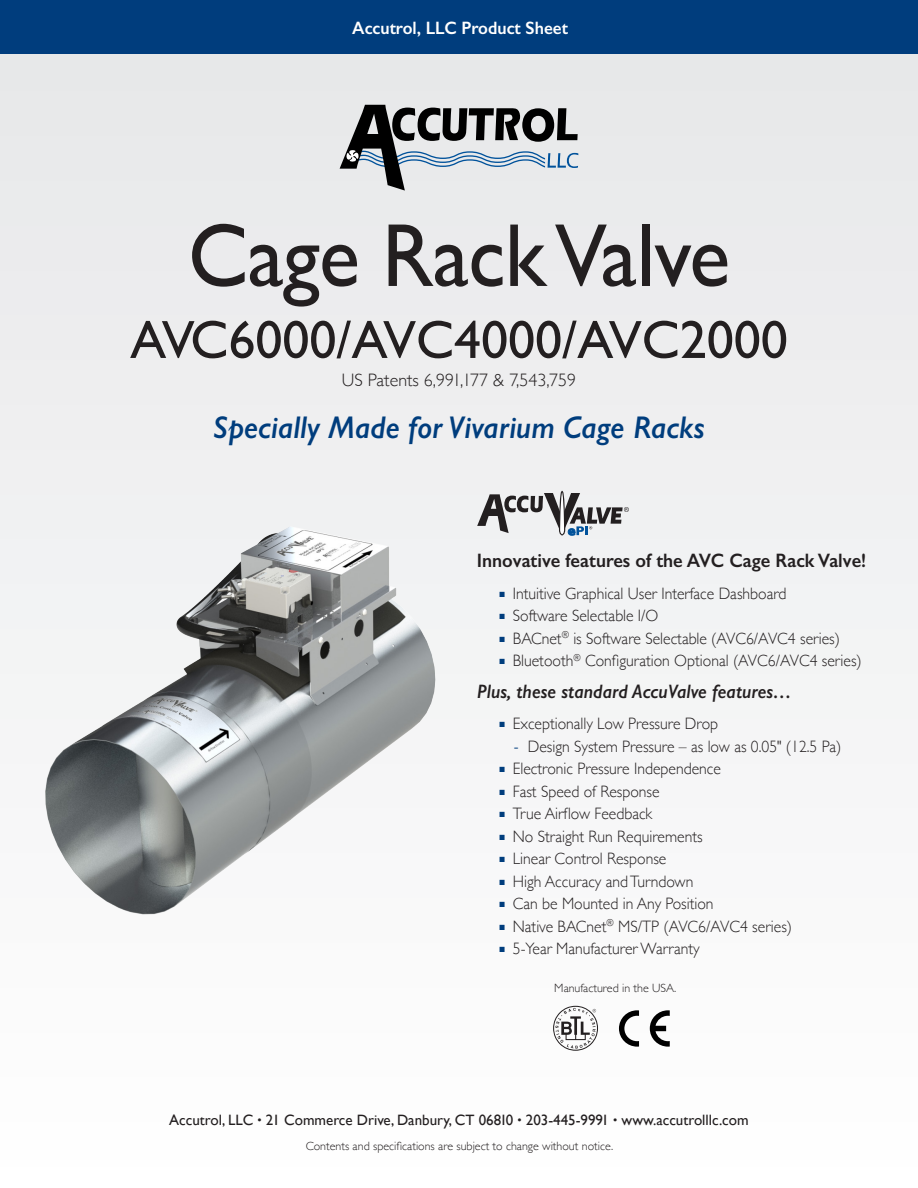
<style>
.page{position:relative;width:918px;height:1188px;background:#fff}
.page>*{position:absolute;margin:0;border:0;box-sizing:border-box;transform-origin:0 0}
.CoverTitle{font:90px "Gill Sans";letter-spacing:-.01em;color:#231f20;scale:.95 1}
.CoverModel{font:54px "Gill Sans";color:#231f20}
.CoverEmphasis{font:italic 600 31.5px "Gill Sans";color:#003d7d;scale:.95 1}
.Subhead1{font:600 19.5px "Gill Sans";color:#231f20;scale:.95 1}
.Subhead1-2{font:italic 600 19.5px "Gill Sans";color:#231f20;scale:.95 1}
.CoverPatent{font:300 18px "Gill Sans";color:#231f20}
.t1{font:600 18px "Gill Sans";color:#fff;scale:.95 1}
.t2{font:300 16.5px "Gill Sans";color:#231f20;scale:.95 1}
.t3{font:15px "Gill Sans";color:#231f20}
.CoverNote{font:300 12px "Gill Sans";color:#231f20}
.s1{color:#003d7d}
.s2{font-weight:700;font-size:7.5px;color:#003d7d}
.s3{font-size:12px}
</style>
<div class="page">
<div style="left:0;top:50px;width:918px;height:1138px;background:linear-gradient(to right,#f2f2f3,#f3f3f4)"></div>
<svg style="left:340px;top:105px;width:238px;height:86px;background:#a0a5a8"></svg>
<div style="left:0;top:0;width:918px;height:54px;background:#003d7d"></div>
<img style="left:0;top:490px;width:495px;height:434px">
<svg style="left:553px;top:1006px;width:45px;height:45px"></svg>
<svg style="left:650px;top:1010px;width:20px;height:37px"></svg>
<svg style="left:619px;top:1010px;width:20px;height:37px"></svg>
<svg style="left:477px;top:491px;width:152px;height:44px"></svg>
<p class="t1" style="left:352px;top:17px;width:229px">Accutrol, LLC Product Sheet</p>
<p class="CoverTitle" style="left:188px;top:203px;width:572px">Cage Rack Valve</p>
<p class="CoverModel" style="left:130px;top:308px;width:659px">AVC6000/AVC4000/AVC2000</p>
<p class="CoverPatent" style="left:342px;top:366px;width:236px">US Patents 6,991,177 &amp; 7,543,759</p>
<p class="CoverEmphasis" style="left:213px;top:409px;width:519px">Specially Made for Vivarium Cage Racks</p>
<p class="Subhead1" style="left:477px;top:549px;width:411px">Innovative features of the AVC Cage Rack Valve!</p>
<p class="t2" style="left:499px;top:580px;width:304px"><span class="s1">■</span> Intuitive Graphical User Interface Dashboard</p>
<p class="t2" style="left:499px;top:603px;width:169px"><span class="s1">■</span> Software Selectable I/O</p>
<p class="t2" style="left:499px;top:625px;width:360px"><span class="s1">■</span> BACnet<sup>®</sup> is Software Selectable (AVC6/AVC4 series)</p>
<p class="t2" style="left:499px;top:648px;width:383px"><span class="s1">■</span> Bluetooth<sup>®</sup> Configuration Optional (AVC6/AVC4 series)</p>
<p class="Subhead1-2" style="left:477px;top:680px;width:333px">Plus, these standard AccuValve features…</p>
<p class="t2" style="left:499px;top:711px;width:232px"><span class="s1">■</span> Exceptionally Low Pressure Drop</p>
<p class="t2" style="left:514px;top:733px;width:346px"><span class="s2">–</span> Design System Pressure – as low as 0.05" (12.5 Pa)</p>
<p class="t2" style="left:499px;top:756px;width:235px"><span class="s1">■</span> Electronic Pressure Independence</p>
<p class="t2" style="left:499px;top:778px;width:170px"><span class="s1">■</span> Fast Speed of Response</p>
<p class="t2" style="left:499px;top:801px;width:163px"><span class="s1">■</span> True Airflow Feedback</p>
<p class="t2" style="left:499px;top:823px;width:216px"><span class="s1">■</span> No Straight Run Requirements</p>
<p class="t2" style="left:499px;top:846px;width:177px"><span class="s1">■</span> Linear Control Response</p>
<p class="t2" style="left:499px;top:868px;width:206px"><span class="s1">■</span> High Accuracy and Turndown</p>
<p class="t2" style="left:499px;top:891px;width:227px"><span class="s1">■</span> Can be Mounted in Any Position</p>
<p class="t2" style="left:499px;top:913px;width:310px"><span class="s1">■</span> Native BACnet<sup>®</sup> MS/TP (AVC6/AVC4 series)</p>
<p class="t2" style="left:499px;top:936px;width:212px"><span class="s1">■</span> 5-Year Manufacturer Warranty</p>
<p class="CoverNote" style="left:554px;top:979px;width:124px">Manufactured in the USA.</p>
<p class="t3" style="left:169px;top:1111px;width:581px">Accutrol, LLC <span class="s3">•</span> 21 Commerce Drive, Danbury, CT 06810 <span class="s3">•</span> 203-445-9991 <span class="s3">•</span> www.accutrolllc.com</p>
<p class="CoverNote" style="left:306px;top:1136px;width:309px">Contents and specifications are subject to change without notice.</p>
</div>
